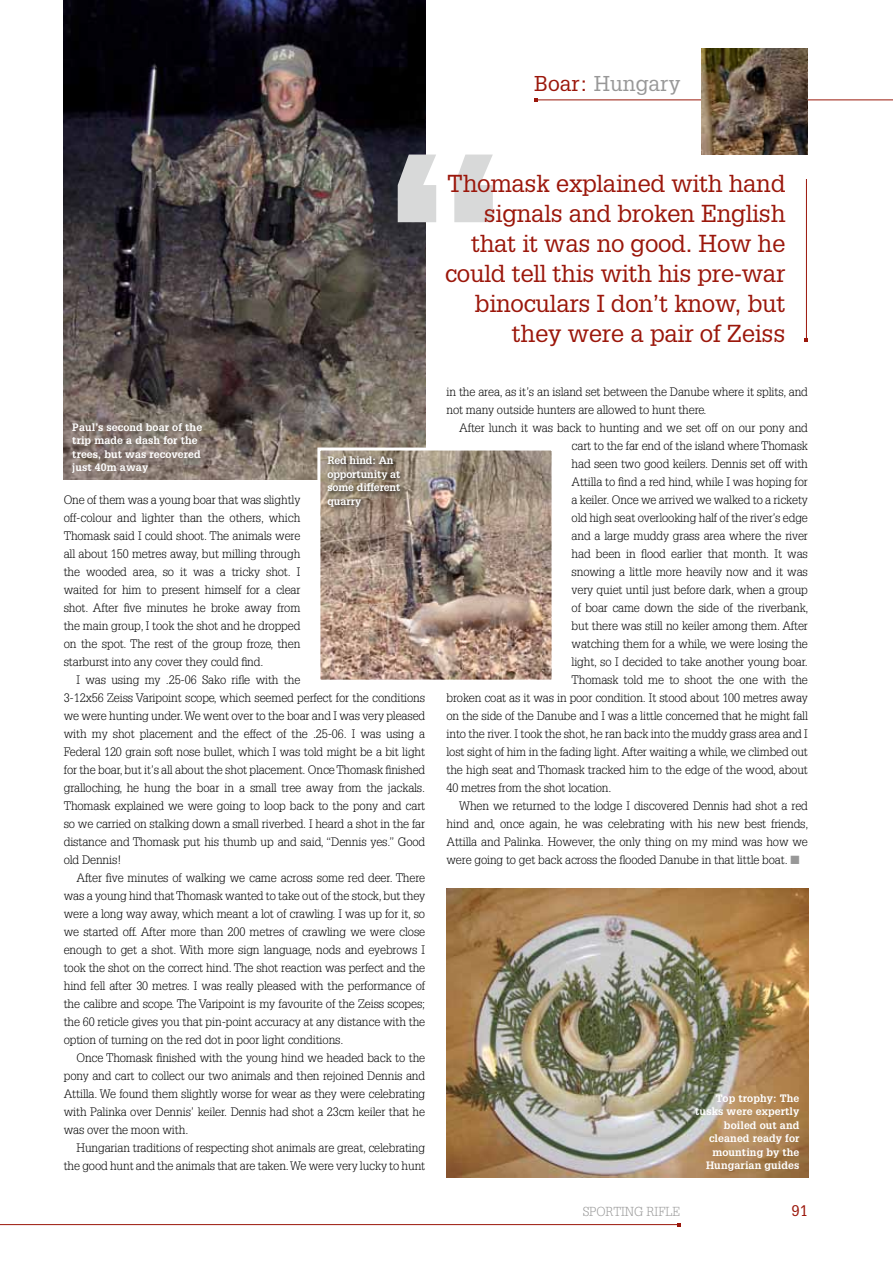
<style>
.page{position:relative;width:893px;height:1263px;background:#fff}
.page>*{position:absolute;margin:0;border:0;box-sizing:border-box;transform-origin:0 0}
.t1{font:24px/30px "Glypha";letter-spacing:-.01em;color:#9b170b;text-align:right}
.t2{font:21px "Glypha";color:#989898}
.t3{font:15px "Glypha";color:#9b170b}
.t4{font:300 12.75px "Glypha";color:#989898}
.t5{font:300 12px/18px "Glypha";letter-spacing:-.01em;color:#000;text-align:justify}
.t6{font:700 10.5px/13.5px "Glypha";letter-spacing:.01em;color:#fff}
.t7{font:700 10.5px/13.5px "Glypha";letter-spacing:-.01em;color:#fff}
.s1{color:#9b170b}
.s2{color:#989898}
</style>
<div class="page">
<hr style="left:536px;top:100px;width:357px;height:1px;background:#9b170b">
<hr style="left:0;top:1224px;width:679px;height:1px;background:#9b170b">
<img style="left:702px;top:48px;width:106px;height:107px">
<img style="left:64px;top:0;width:361px;height:480px">
<img style="left:321px;top:451px;width:230px;height:228px">
<div style="left:317px;top:447px;width:238px;height:236px;border:3px solid #fff"></div>
<img style="left:447px;top:889px;width:361px;height:289px">
<svg style="left:398px;top:155px;width:95px;height:67px"></svg>
<hr style="left:806px;top:179px;width:1px;height:161px;background:#9b170b">
<div style="left:325px;top:454px;width:81px;height:58px;background:#000;opacity:.75"></div>
<h2 class="t2" style="left:534px;top:71px;width:148px"><span class="s1">Boar:</span> Hungary</h2>
<p class="t6" style="left:72px;top:420px;width:131px">Paul’s second boar of the trip made a dash for the trees, but was recovered just 40m away</p>
<p class="t7" style="left:327px;top:454px;width:75px">Red hind: An opportunity at some different quarry</p>
<p class="t5" style="left:64px;top:491px;width:238px">One of them was a young boar that was slightly off-colour and lighter than the others, which Thomask said I could shoot. The animals were all about 150 metres away, but milling through the wooded area, so it was a tricky shot. I waited for him to present himself for a clear shot. After five minutes he broke away from the main group, I took the shot and he dropped on the spot. The rest of the group froze, then starburst into any cover they could find.</p>
<p class="t5" style="left:64px;top:671px;width:363px;text-align:left;text-indent:13px">I was using my .25-06 Sako rifle with the<br>3-12x56 Zeiss Varipoint scope, which seemed perfect for the conditions we were hunting under. We went over to the boar and I was very pleased with my shot placement and the effect of the .25-06. I was using a Federal 120 grain soft nose bullet, which I was told might be a bit light for the boar, but it’s all about the shot placement. Once Thomask finished gralloching, he hung the boar in a small tree away from the jackals.<br>Thomask explained we were going to loop back to the pony and cart so we carried on stalking down a small riverbed. I heard a shot in the far distance and Thomask put his thumb up and said, “Dennis yes.” Good old Dennis!</p>
<p class="t5" style="left:64px;top:869px;width:363px;text-indent:13px">After five minutes of walking we came across some red deer. There was a young hind that Thomask wanted to take out of the stock, but they were a long way away, which meant a lot of crawling. I was up for it, so we started off. After more than 200 metres of crawling we were close enough to get a shot. With more sign language, nods and eyebrows I took the shot on the correct hind. The shot reaction was perfect and the hind fell after 30 metres. I was really pleased with the performance of the calibre and scope. The Varipoint is my favourite of the Zeiss scopes; the 60 reticle gives you that pin-point accuracy at any distance with the option of turning on the red dot in poor light conditions.</p>
<p class="t5" style="left:64px;top:1049px;width:363px;text-indent:13px">Once Thomask finished with the young hind we headed back to the pony and cart to collect our two animals and then rejoined Dennis and Attilla. We found them slightly worse for wear as they were celebrating with Palinka over Dennis’ keiler. Dennis had shot a 23cm keiler that he was over the moon with.</p>
<p class="t5" style="left:64px;top:1139px;width:363px;text-align:right">Hungarian traditions of respecting shot animals are great, celebrating the good hunt and the animals that are taken. We were very lucky to hunt</p>
<h1 class="t1" style="left:445px;top:168px;width:342px">Thomask explained with hand signals and broken English that it was no good. How he could tell this with his pre-war binoculars I don’t know, but they were a pair of Zeiss</h1>
<p class="t5" style="left:446px;top:383px;width:363px">in the area, as it’s an island set between the Danube where it splits, and not many outside hunters are allowed to hunt there.</p>
<p class="t5" style="left:459px;top:419px;width:350px">After lunch it was back to hunting and we set off on our pony and</p>
<p class="t5" style="left:572px;top:437px;width:238px">cart to the far end of the island where Thomask</p>
<p class="t5" style="left:572px;top:455px;width:238px">had seen two good keilers. Dennis set off with</p>
<p class="t5" style="left:572px;top:473px;width:238px">Attilla to find a red hind, while I was hoping for</p>
<p class="t5" style="left:572px;top:491px;width:238px">a keiler. Once we arrived we walked to a rickety</p>
<p class="t5" style="left:572px;top:509px;width:238px">old high seat overlooking half of the river’s edge</p>
<p class="t5" style="left:572px;top:527px;width:238px">and a large muddy grass area where the river</p>
<p class="t5" style="left:572px;top:545px;width:238px">had been in flood earlier that month. It was</p>
<p class="t5" style="left:572px;top:563px;width:238px">snowing a little more heavily now and it was</p>
<p class="t5" style="left:572px;top:581px;width:238px">very quiet until just before dark, when a group</p>
<p class="t5" style="left:572px;top:599px;width:238px">of boar came down the side of the riverbank,</p>
<p class="t5" style="left:572px;top:617px;width:238px">but there was still no keiler among them. After</p>
<p class="t5" style="left:572px;top:635px;width:238px">watching them for a while, we were losing the</p>
<p class="t5" style="left:572px;top:653px;width:238px">light, so I decided to take another young boar.</p>
<p class="t5" style="left:572px;top:671px;width:238px">Thomask told me to shoot the one with the</p>
<p class="t5" style="left:446px;top:689px;width:363px">broken coat as it was in poor condition. It stood about 100 metres away</p>
<p class="t5" style="left:446px;top:707px;width:363px">on the side of the Danube and I was a little concerned that he might fall</p>
<p class="t5" style="left:446px;top:725px;width:363px">into the river. I took the shot, he ran back into the muddy grass area and I</p>
<p class="t5" style="left:446px;top:743px;width:363px">lost sight of him in the fading light. After waiting a while, we climbed out</p>
<p class="t5" style="left:446px;top:761px;width:363px">the high seat and Thomask tracked him to the edge of the wood, about</p>
<p class="t5" style="left:446px;top:779px;width:167px">40 metres from the shot location.</p>
<p class="t5" style="left:459px;top:797px;width:350px">When we returned to the lodge I discovered Dennis had shot a red</p>
<p class="t5" style="left:446px;top:815px;width:363px">hind and, once again, he was celebrating with his new best friends,</p>
<p class="t5" style="left:446px;top:833px;width:363px">Attilla and Palinka. However, the only thing on my mind was how we</p>
<p class="t5" style="left:446px;top:851px;width:355px">were going to get back across the flooded Danube in that little boat. <span class="s2">■</span></p>
<p class="t4" style="left:583px;top:1204px;width:99px">SPORTING RIFLE</p>
<p class="t6" style="left:695px;top:1091px;width:106px;text-align:right">Top trophy: The tusks were expertly boiled out and cleaned ready for mounting by the<br>Hungarian guides</p>
<p class="t3" style="left:791px;top:1201px;width:18px">91</p>
</div>
